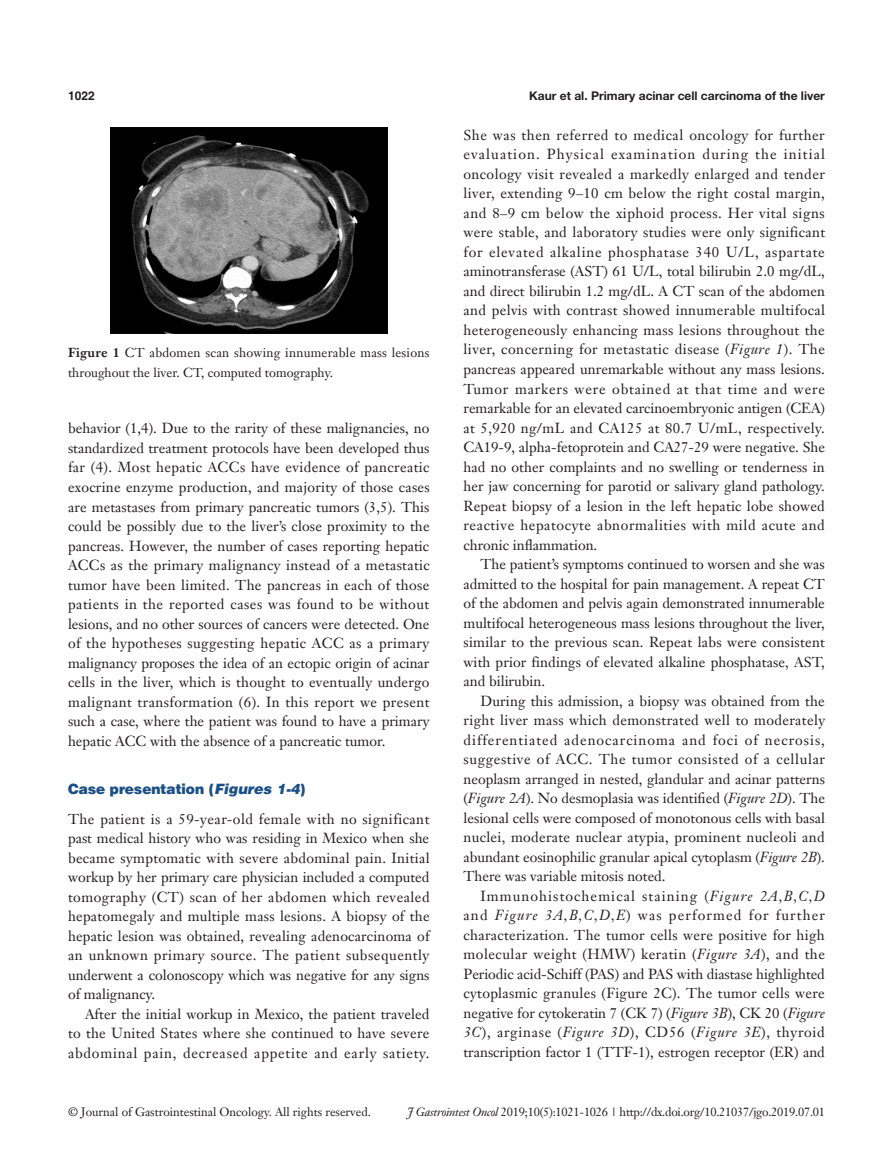
<style>
.page{position:relative;width:893px;height:1170px;background:#fff}
.page>*{position:absolute;margin:0;border:0;box-sizing:border-box;transform-origin:0 0}
.t1{font:14.25px/19.5px "Janson Text LT";color:#231f20;text-align:justify}
.一级标题-6_5{font:900 14.25px "Helvetica";color:#1c5085}
.t2{font:12.75px/19.5px "Janson Text LT";letter-spacing:.02em;color:#231f20}
.t3{font:12px "Janson Text LT";letter-spacing:-.02em;color:#231f20}
.t4{font:12px "Janson Text LT";color:#231f20}
.Running_title{font:700 12px "Helvetica Neue LT Pro";color:#231f20}
.t5{font:700 12px "Helvetica";color:#231f20}
.s1{font-weight:700}
.s2{font-style:italic}
</style>
<div class="page">
<img style="left:111px;top:128px;width:276px;height:205px">
<p class="t5" style="left:68px;top:88px;width:28px">1022</p>
<p class="Running_title" style="left:529px;top:88px;width:297px">Kaur et al. Primary acinar cell carcinoma of the liver</p>
<p class="t2" style="left:68px;top:343px;width:363px"><span class="s1">Figure 1</span> CT abdomen scan showing innumerable mass lesions throughout the liver. CT, computed tomography.</p>
<p class="t1" style="left:68px;top:418px;width:363px">behavior (1,4). Due to the rarity of these malignancies, no standardized treatment protocols have been developed thus far (4). Most hepatic ACCs have evidence of pancreatic exocrine enzyme production, and majority of those cases are metastases from primary pancreatic tumors (3,5). This could be possibly due to the liver’s close proximity to the pancreas. However, the number of cases reporting hepatic ACCs as the primary malignancy instead of a metastatic tumor have been limited. The pancreas in each of those patients in the reported cases was found to be without lesions, and no other sources of cancers were detected. One of the hypotheses suggesting hepatic ACC as a primary malignancy proposes the idea of an ectopic origin of acinar cells in the liver, which is thought to eventually undergo malignant transformation (6). In this report we present such a case, where the patient was found to have a primary hepatic ACC with the absence of a pancreatic tumor.</p>
<p class="一级标题-6_5" style="left:68px;top:780px;width:239px">Case presentation (<span class="s2">Figures 1-4</span>)</p>
<p class="t1" style="left:68px;top:808px;width:363px">The patient is a 59-year-old female with no significant past medical history who was residing in Mexico when she became symptomatic with severe abdominal pain. Initial workup by her primary care physician included a computed tomography (CT) scan of her abdomen which revealed hepatomegaly and multiple mass lesions. A biopsy of the hepatic lesion was obtained, revealing adenocarcinoma of an unknown primary source. The patient subsequently underwent a colonoscopy which was negative for any signs of malignancy.</p>
<p class="t1" style="left:68px;top:1003px;width:363px;text-indent:17px">After the initial workup in Mexico, the patient traveled to the United States where she continued to have severe abdominal pain, decreased appetite and early satiety.</p>
<p class="t1" style="left:463px;top:125px;width:363px">She was then referred to medical oncology for further evaluation. Physical examination during the initial oncology visit revealed a markedly enlarged and tender liver, extending 9–10 cm below the right costal margin, and 8–9 cm below the xiphoid process. Her vital signs were stable, and laboratory studies were only significant for elevated alkaline phosphatase 340 U/L, aspartate aminotransferase (AST) 61 U/L, total bilirubin 2.0 mg/dL, and direct bilirubin 1.2 mg/dL. A CT scan of the abdomen and pelvis with contrast showed innumerable multifocal heterogeneously enhancing mass lesions throughout the liver, concerning for metastatic disease (<span class="s2">Figure 1</span>). The pancreas appeared unremarkable without any mass lesions.<br>Tumor markers were obtained at that time and were remarkable for an elevated carcinoembryonic antigen (CEA) at 5,920 ng/mL and CA125 at 80.7 U/mL, respectively.<br>CA19-9, alpha-fetoprotein and CA27-29 were negative. She had no other complaints and no swelling or tenderness in her jaw concerning for parotid or salivary gland pathology.<br>Repeat biopsy of a lesion in the left hepatic lobe showed reactive hepatocyte abnormalities with mild acute and chronic inflammation.</p>
<p class="t1" style="left:463px;top:554px;width:363px;text-indent:17px">The patient’s symptoms continued to worsen and she was admitted to the hospital for pain management. A repeat CT of the abdomen and pelvis again demonstrated innumerable multifocal heterogeneous mass lesions throughout the liver, similar to the previous scan. Repeat labs were consistent with prior findings of elevated alkaline phosphatase, AST, and bilirubin.</p>
<p class="t1" style="left:463px;top:690px;width:363px;text-indent:17px">During this admission, a biopsy was obtained from the right liver mass which demonstrated well to moderately differentiated adenocarcinoma and foci of necrosis, suggestive of ACC. The tumor consisted of a cellular neoplasm arranged in nested, glandular and acinar patterns (<span class="s2">Figure 2A</span>). No desmoplasia was identified (<span class="s2">Figure 2D</span>). The lesional cells were composed of monotonous cells with basal nuclei, moderate nuclear atypia, prominent nucleoli and abundant eosinophilic granular apical cytoplasm (<span class="s2">Figure 2B</span>).<br>There was variable mitosis noted.</p>
<p class="t1" style="left:463px;top:885px;width:363px;text-indent:17px">Immunohistochemical staining (<span class="s2">Figure 2A,B,C,D </span>and <span class="s2">Figure 3A,B,C,D,E</span>) was performed for further characterization. The tumor cells were positive for high molecular weight (HMW) keratin (<span class="s2">Figure 3A</span>), and the Periodic acid-Schiff (PAS) and PAS with diastase highlighted cytoplasmic granules (Figure 2C). The tumor cells were negative for cytokeratin 7 (CK 7) (<span class="s2">Figure 3B</span>), CK 20 (<span class="s2">Figure 3C</span>), arginase (<span class="s2">Figure 3D</span>), CD56 (<span class="s2">Figure 3E</span>), thyroid transcription factor 1 (TTF-1), estrogen receptor (ER) and</p>
<p class="t4" style="left:68px;top:1104px;width:304px">© Journal of Gastrointestinal Oncology. All rights reserved.</p>
<p class="t3" style="left:408px;top:1104px;width:419px"><span class="s2">J Gastrointest Oncol</span> 2019;10(5):1021-1026 | http://dx.doi.org/10.21037/jgo.2019.07.01</p>
</div>
